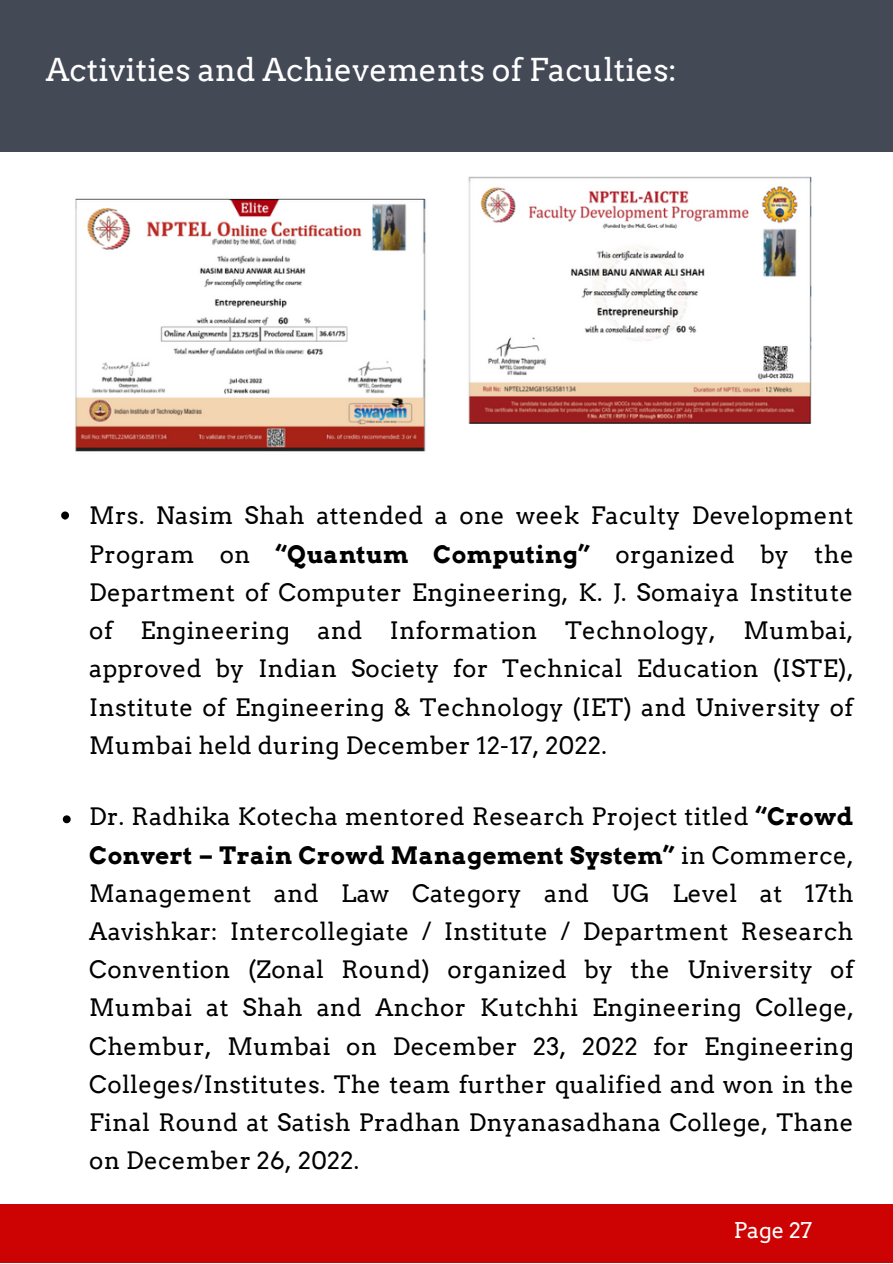
<style>
.page{position:relative;width:893px;height:1264px;background:#fff}
.page>*{position:absolute;margin:0;border:0;box-sizing:border-box;transform-origin:0 0}
.t1{font:31.5px "Arvo";color:#fff}
.t2{font:24px/38.2px "Arvo";letter-spacing:.015em;color:#000;text-align:justify}
.t3{font:21.75px "Arvo";color:#fff}
.s1{font-weight:700}
</style>
<div class="page">
<div style="left:0;top:1200px;width:892px;height:62px;background:#cd0303"></div>
<div style="left:0;top:0;width:892px;height:152px;background:#444956"></div>
<svg style="left:61px;top:511px;width:8px;height:8px"></svg>
<svg style="left:63px;top:815px;width:8px;height:8px"></svg>
<img style="left:75px;top:176px;width:737px;height:276px">
<h1 class="t1" style="left:46px;top:50px;width:632px">Activities and Achievements of Faculties:</h1>
<p class="t2" style="left:89px;top:496px;width:766px">Mrs. Nasim Shah attended a one week Faculty Development Program on <span class="s1">“Quantum Computing”</span> organized by the Department of Computer Engineering, K. J. Somaiya Institute of Engineering and Information Technology, Mumbai, approved by Indian Society for Technical Education (ISTE), Institute of Engineering &amp; Technology (IET) and University of Mumbai held during December 12-17, 2022.</p>
<p class="t2" style="left:89px;top:797px;width:766px">Dr. Radhika Kotecha mentored Research Project titled <span class="s1">“Crowd Convert – Train Crowd Management System”</span> in Commerce, Management and Law Category and UG Level at 17th Aavishkar: Intercollegiate / Institute / Department Research Convention (Zonal Round) organized by the University of Mumbai at Shah and Anchor Kutchhi Engineering College, Chembur, Mumbai on December 23, 2022 for Engineering Colleges/Institutes. The team further qualified and won in the Final Round at Satish Pradhan Dnyanasadhana College, Thane on December 26, 2022.</p>
<p class="t3" style="left:733px;top:1217px;width:80px">Page 27</p>
</div>
